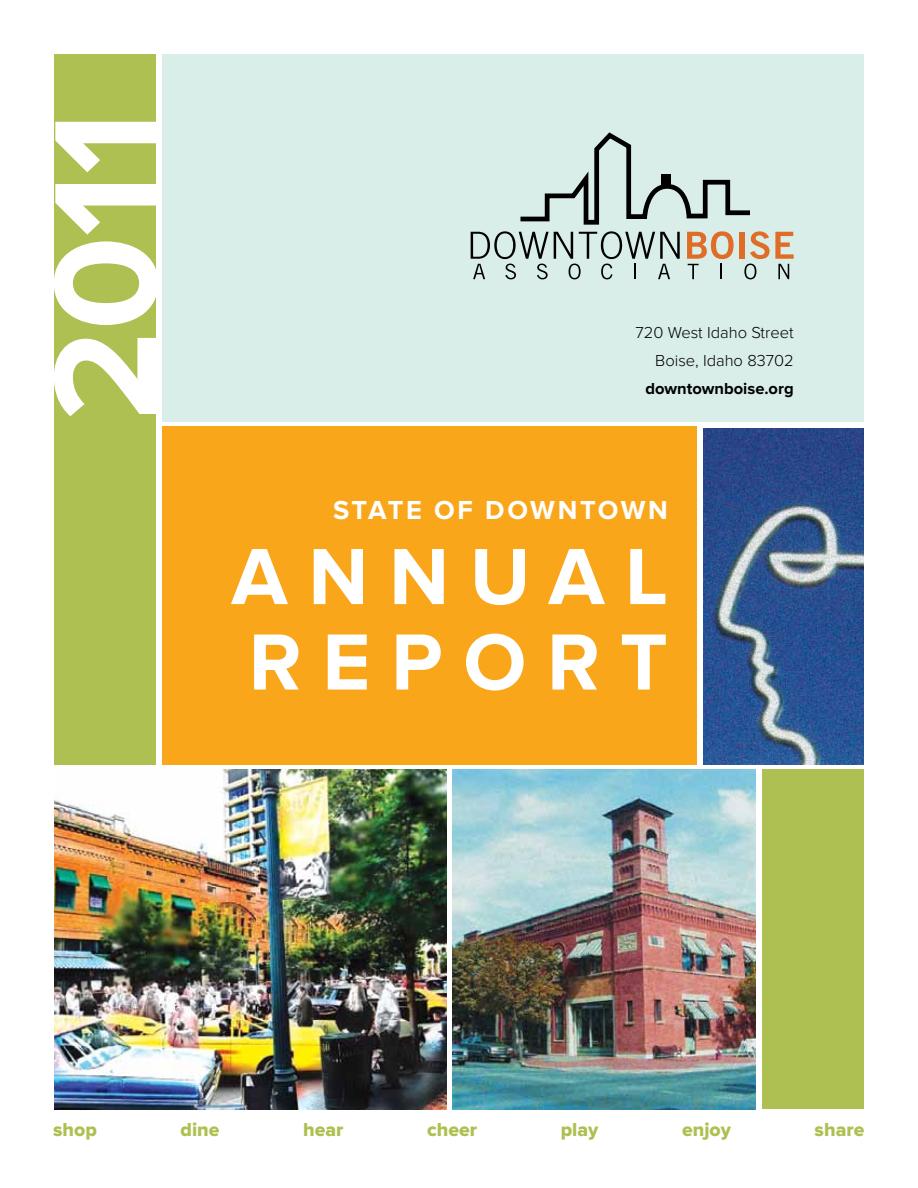
<style>
.page{position:relative;width:918px;height:1188px;background:#fff}
.page>*{position:absolute;margin:0;border:0;box-sizing:border-box;transform-origin:0 0}
.t1{font:700 151.5px "Proxima Nova";color:#fff}
.t2{font:700 82.5px/85.5px "Proxima Nova";letter-spacing:.25em;color:#fff;text-align:right}
.t3{font:700 27px "Proxima Nova";letter-spacing:.095em;color:#fff}
.t4{font:19.5px "Proxima Nova Extrabld";color:#adc051}
.t5{font:300 16.5px/28px "Proxima Nova";color:#000;text-align:right}
.t6{font:700 16.5px "Proxima Nova";color:#000}
</style>
<div class="page">
<img style="left:453px;top:770px;width:302px;height:340px">
<div style="left:162px;top:427px;width:534px;height:338px;background:#faa61a"></div>
<div style="left:162px;top:54px;width:702px;height:367px;background:#d9eee9"></div>
<div style="left:762px;top:770px;width:102px;height:339px;background:#adc051"></div>
<img style="left:703px;top:429px;width:161px;height:336px">
<div style="left:54px;top:54px;width:101px;height:711px;background:#adc051"></div>
<img style="left:54px;top:770px;width:392px;height:340px">
<svg style="left:471px;top:132px;width:323px;height:147px"></svg>
<h1 class="t1" style="left:37px;top:421px;width:311px;rotate:-90deg">2011</h1>
<p class="t5" style="left:636px;top:320px;width:160px">720 West Idaho Street<br>Boise, Idaho 83702</p>
<p class="t6" style="left:645px;top:381px;width:150px">downtownboise.org</p>
<h3 class="t3" style="left:333px;top:497px;width:336px">State of Downtown</h3>
<h2 class="t2" style="left:231px;top:537px;width:72px">ANN</h2>
<h2 class="t2" style="left:249px;top:537px;width:421px">UAL<br>RE PORT</h2>
<p class="t4" style="left:53px;top:1120px;width:45px">shop</p>
<p class="t4" style="left:181px;top:1120px;width:40px">dine</p>
<p class="t4" style="left:303px;top:1120px;width:42px">hear</p>
<p class="t4" style="left:427px;top:1120px;width:52px">cheer</p>
<p class="t4" style="left:561px;top:1120px;width:39px">play</p>
<p class="t4" style="left:682px;top:1120px;width:50px">enjoy</p>
<p class="t4" style="left:815px;top:1120px;width:51px">share</p>
</div>
